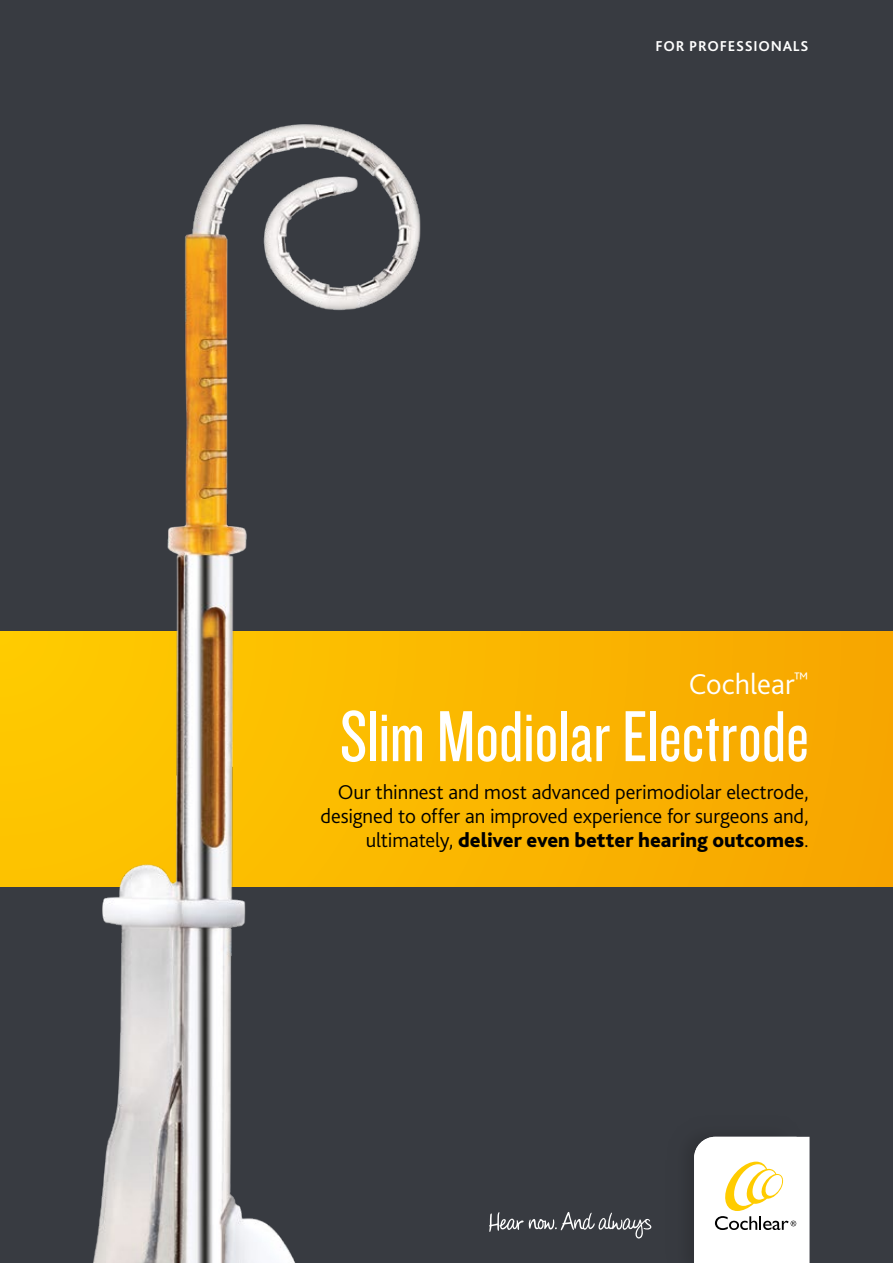
<style>
.page{position:relative;width:893px;height:1263px;background:#383b41}
.page>*{position:absolute;margin:0;border:0;box-sizing:border-box;transform-origin:0 0}
.t1{font:75px "Knockout 28 Junior Feathrwt";color:#fff}
.t2{font:300 30px "Bliss Pro";letter-spacing:.005em;color:#fff}
.t3{font:300 21px/24px "Bliss Pro";color:#000;text-align:right}
.t4{font:700 15px "Bliss Pro";letter-spacing:.05em;color:#fff}
.s1{font-weight:800}
</style>
<div class="page">
<img style="left:713px;top:1136px;width:96px;height:1px">
<svg style="left:694px;top:1137px;width:115px;height:126px;background:#f8f5e9"></svg>
<svg style="left:598px;top:1212px;width:53px;height:26px"></svg>
<div style="left:0;top:631px;width:893px;height:256px;background:#f8ac00"></div>
<img style="left:0;top:124px;width:595px;height:1139px">
<p class="t4" style="left:655px;top:37px;width:154px">FOR PROFESSIONALS</p>
<h2 class="t2" style="left:689px;top:665px;width:122px">Cochlear<sup>™</sup></h2>
<h1 class="t1" style="left:340px;top:690px;width:470px">Slim Modiolar Electrode</h1>
<p class="t3" style="left:320px;top:780px;width:490px">Our thinnest and most advanced perimodiolar electrode, designed to offer an improved experience for surgeons and, ultimately, <span class="s1">deliver even better hearing outcomes</span>.</p>
</div>
